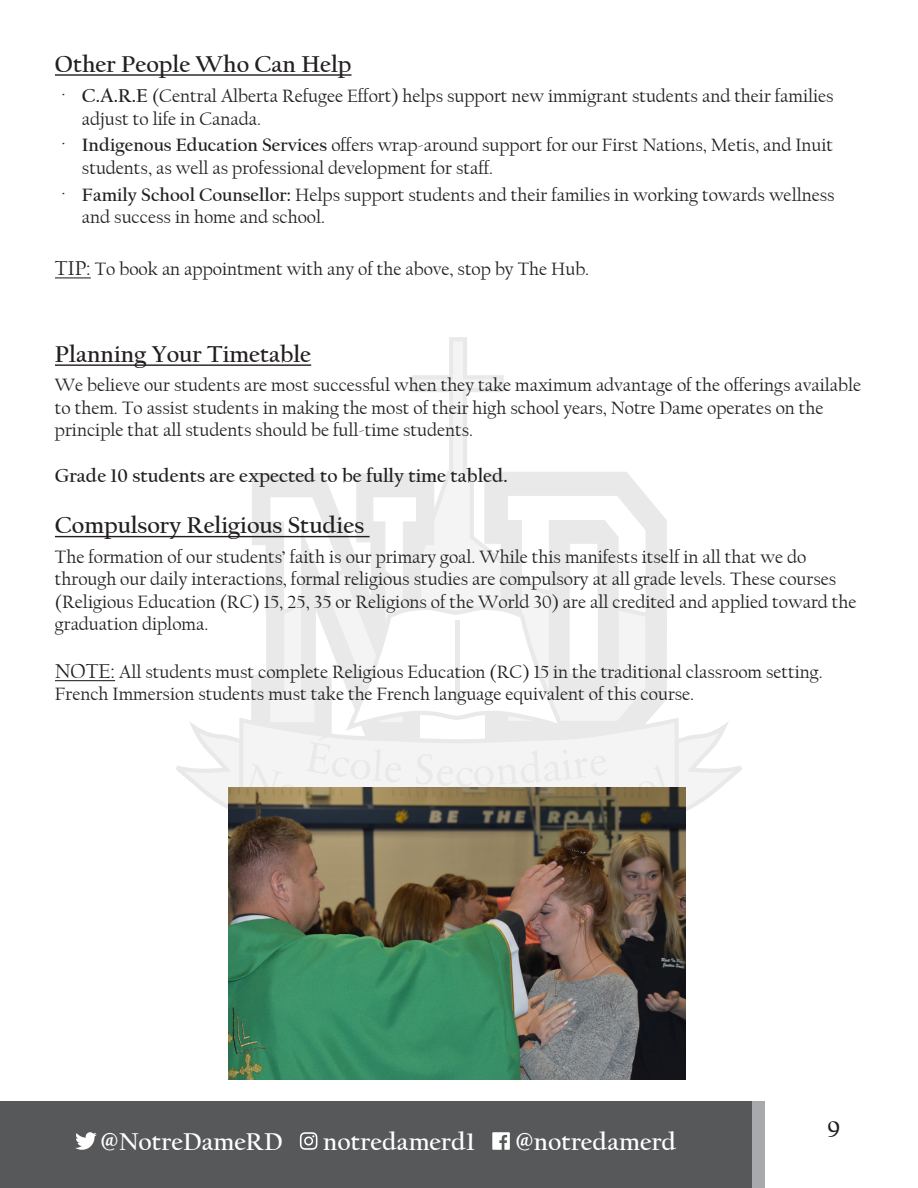
<style>
.page{position:relative;width:918px;height:1188px;background:#fff}
.page>*{position:absolute;margin:0;border:0;box-sizing:border-box;transform-origin:0 0}
.t1{font:700 25.5px "Californian FB";color:#fff}
.t2{font:700 24px "Californian FB";color:#231f20}
.t3{font:700 19.5px "Californian FB";color:#231f20}
.t4{font:18.75px/22.5px "Californian FB";color:#231f20}
.s1{font-weight:700;font-size:19.5px}
.s2{font-weight:700}
.s3{font-size:21px}
</style>
<div class="page">
<div style="left:0;top:1102px;width:752px;height:86px;background:#57585a"></div>
<div style="left:752px;top:1102px;width:13px;height:86px;background:#a8a9ad"></div>
<svg style="left:251px;top:475px;width:233px;height:79px;fill:#f4f4f4"></svg>
<svg style="left:484px;top:472px;width:183px;height:82px;fill:#e9e9e9"></svg>
<svg style="left:412px;top:337px;width:92px;height:138px"></svg>
<div style="left:453px;top:374px;width:10px;height:19px;background:#f4f4f4"></div>
<svg style="left:252px;top:473px;width:182px;height:81px;fill:#e9e9e9"></svg>
<div style="left:453px;top:467px;width:10px;height:10px;background:#f4f4f4"></div>
<svg style="left:176px;top:554px;width:566px;height:297px"></svg>
<div style="left:455px;top:620px;width:5px;height:83px;background:#e9e9e9"></div>
<svg style="left:75px;top:1132px;width:22px;height:18px"></svg>
<svg style="left:300px;top:1132px;width:17px;height:18px"></svg>
<svg style="left:492px;top:1132px;width:18px;height:18px"></svg>
<hr style="left:55px;top:74px;width:297px;height:2px;background:#231f20">
<hr style="left:55px;top:277px;width:36px;height:1px;background:#231f20">
<hr style="left:55px;top:364px;width:256px;height:2px;background:#231f20">
<hr style="left:55px;top:536px;width:315px;height:1px;background:#231f20">
<hr style="left:55px;top:680px;width:60px;height:1px;background:#231f20">
<img style="left:228px;top:787px;width:457px;height:293px">
<p class="t2" style="left:55px;top:50px;width:298px">Other People Who Can Help</p>
<p class="t4" style="left:82px;top:85px;width:753px;text-indent:-20px">· <span class="s1">C.A.R.E</span> (Central Alberta Refugee Effort) helps support new immigrant students and their families adjust to life in Canada.</p>
<p class="t4" style="left:82px;top:134px;width:753px;text-indent:-20px">· <span class="s2">Indigenous Education Services</span> offers wrap-around support for our First Nations, Metis, and Inuit students, as well as professional development for staff.</p>
<p class="t4" style="left:82px;top:184px;width:754px;text-indent:-20px">· <span class="s2">Family School Counsellor:</span> Helps support students and their families in working towards wellness and success in home and school.</p>
<p class="t4" style="left:55px;top:258px;width:536px"><span class="s3">TIP:</span> To book an appointment with any of the above, stop by The Hub.</p>
<p class="t2" style="left:55px;top:341px;width:258px">Planning Your Timetable</p>
<p class="t4" style="left:55px;top:374px;width:808px">We believe our students are most successful when they take maximum advantage of the offerings available to them. To assist students in making the most of their high school years, Notre Dame operates on the principle that all students should be full-time students.</p>
<p class="t3" style="left:55px;top:465px;width:454px">Grade 10 students are expected to be fully time tabled.</p>
<p class="t2" style="left:55px;top:512px;width:311px">Compulsory Religious Studies</p>
<p class="t4" style="left:55px;top:546px;width:803px">The formation of our students’ faith is our primary goal. While this manifests itself in all that we do through our daily interactions, formal religious studies are compulsory at all grade levels. These courses (Religious Education (RC) 15, 25, 35 or Religions of the World 30) are all credited and applied toward the graduation diploma.</p>
<p class="t4" style="left:55px;top:661px;width:769px"><span class="s3">NOTE:</span> All students must complete Religious Education (RC) 15 in the traditional classroom setting.<br>French Immersion students must take the French language equivalent of this course.</p>
<h1 class="t1" style="left:101px;top:1127px;width:184px">@NotreDameRD</h1>
<h1 class="t1" style="left:323px;top:1127px;width:153px">notredamerd1</h1>
<h1 class="t1" style="left:516px;top:1127px;width:162px">@notredamerd</h1>
<p class="t2" style="left:828px;top:1115px;width:14px">9</p>
</div>
